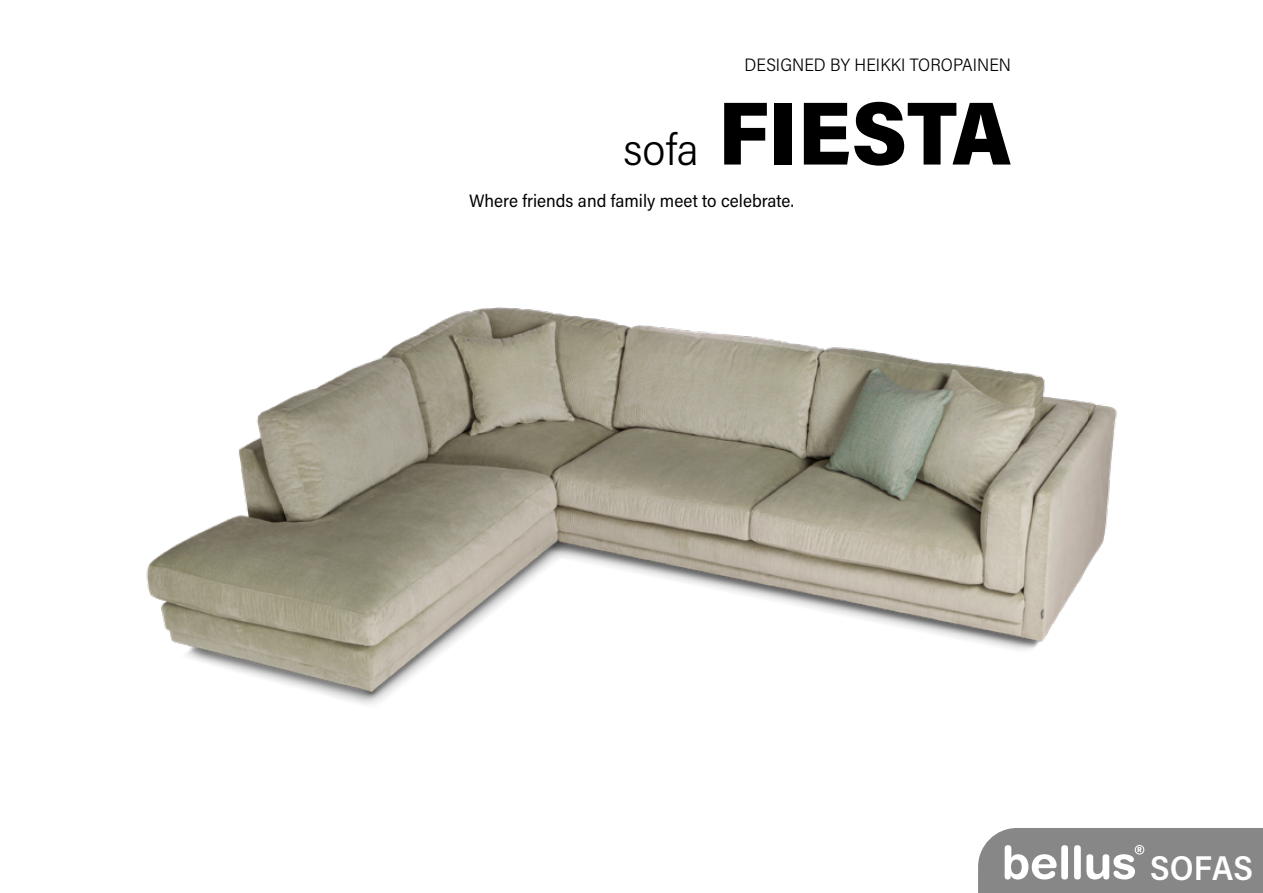
<style>
.page{position:relative;width:1263px;height:893px;background:#fff}
.page>*{position:absolute;margin:0;border:0;box-sizing:border-box;transform-origin:0 0}
.t1{font:900 90px "Acumin Pro Semi Cond";letter-spacing:-.005em;color:#000}
.t2{font:600 34.5px "Acumin Pro Semi Cond";color:#fff}
.t3{font:18px "Acumin Pro Semi Cond";color:#000}
.t4{font:300 18px "Acumin Pro Semi Cond";color:#000}
.s1{font-weight:300;font-size:45px}
</style>
<div class="page">
<img style="left:146px;top:307px;width:971px;height:398px">
<svg style="left:978px;top:828px;width:285px;height:65px;background:#969696"></svg>
<p class="t4" style="left:744px;top:52px;width:268px">DESIGNED BY HEIKKI TOROPAINEN</p>
<h1 class="t1" style="left:623px;top:70px;width:389px"><span class="s1">sofa</span> FIESTA</h1>
<p class="t3" style="left:469px;top:188px;width:326px">Where friends and family meet to celebrate.</p>
<h2 class="t2" style="left:1150px;top:843px;width:104px">SOFAS</h2>
</div>
